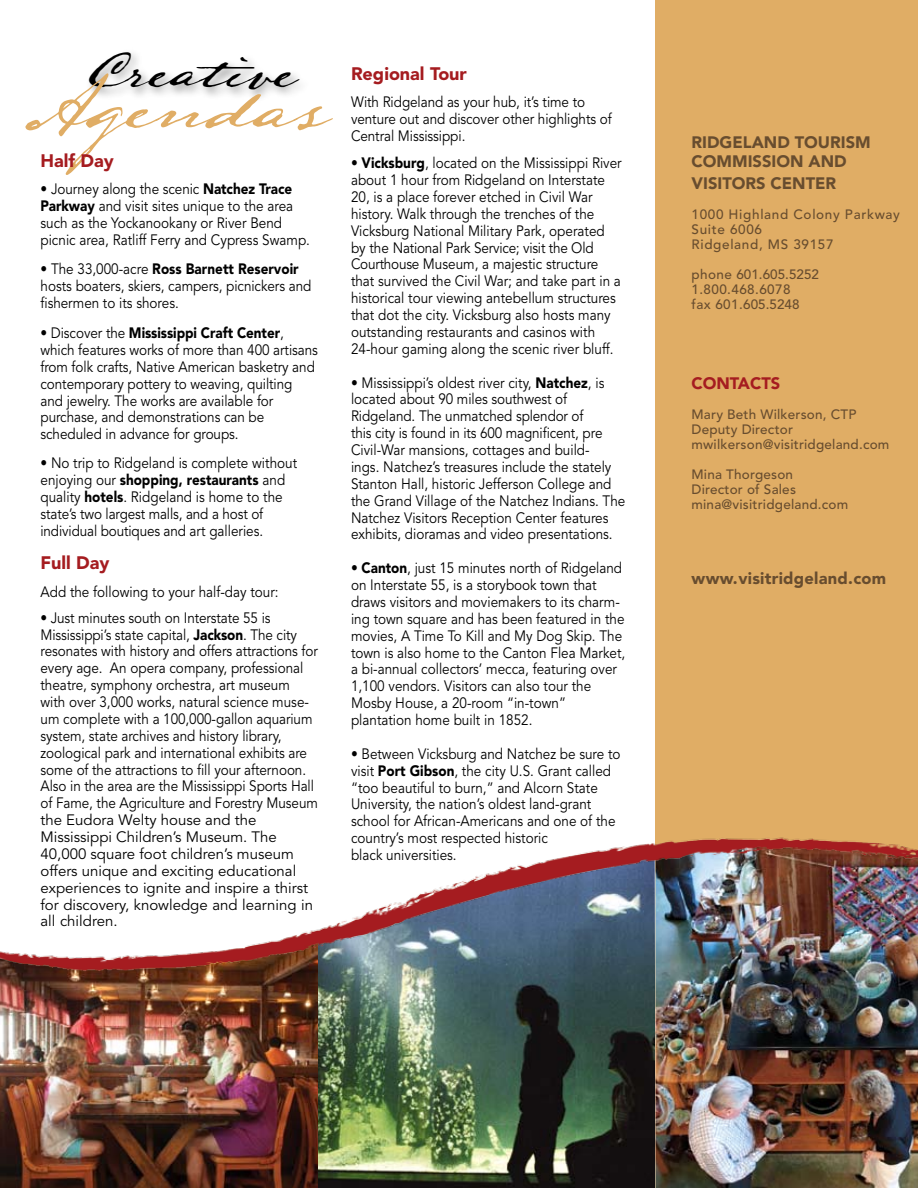
<style>
.page{position:relative;width:918px;height:1188px;background:#fff}
.page>*{position:absolute;margin:0;border:0;box-sizing:border-box;transform-origin:0 0}
.t1{font:66px "Lamar Pen";color:#e0ad65}
.t2{font:49.5px "Lamar Pen";color:#000}
.t3{font:900 18px "Avenir";color:#a51c20}
.t4{font:900 16.5px/19.8px "Avenir";color:#684d2f}
.t5{font:900 16.5px "Avenir";color:#a51c20}
.t6{font:15px/16.8px "Avenir";color:#000;scale:.9 1}
.t7{font:500 13.5px/15px "Avenir";letter-spacing:.015em;color:#684d2f}
.t8{font:500 13.5px/15px "Avenir";letter-spacing:.05em;color:#684d2f}
.s1{font-weight:900}
</style>
<div class="page">
<img style="left:318px;top:985px;width:338px;height:203px">
<div style="left:656px;top:0;width:262px;height:1188px;background:#e0ad65"></div>
<div style="left:84px;top:48px;width:227px;height:55px;background:#000;opacity:.44"></div>
<img style="left:0;top:985px;width:318px;height:203px">
<img style="left:656px;top:985px;width:262px;height:203px">
<img style="left:0;top:804px;width:918px;height:181px">
<h2 class="t2" style="left:82px;top:38px;width:211px">Creative</h2>
<h1 class="t1" style="left:22px;top:63px;width:301px">Agendas</h1>
<p class="t3" style="left:351px;top:63px;width:117px">Regional Tour</p>
<p class="t6" style="left:351px;top:94px;width:291px">With Ridgeland as your hub, it’s time to venture out and discover other highlights of<br>Central Mississippi.</p>
<p class="t6" style="left:351px;top:155px;width:302px">• <span class="s1">Vicksburg</span>, located on the Mississippi River about 1 hour from Ridgeland on Interstate 20, is a place forever etched in Civil War history. Walk through the trenches of the Vicksburg National Military Park, operated by the National Park Service; visit the Old Courthouse Museum, a majestic structure that survived the Civil War; and take part in a historical tour viewing antebellum structures that dot the city. Vicksburg also hosts many outstanding restaurants and casinos with 24-hour gaming along the scenic river bluff.</p>
<p class="t6" style="left:351px;top:374px;width:306px">• Mississippi’s oldest river city, <span class="s1">Natchez</span>, is located about 90 miles southwest of Ridgeland. The unmatched splendor of<br>this city is found in its 600 magnificent, pre Civil-War mansions, cottages and build-<br>ings. Natchez’s treasures include the stately Stanton Hall, historic Jefferson College and the Grand Village of the Natchez Indians. The Natchez Visitors Reception Center features exhibits, dioramas and video presentations.</p>
<p class="t6" style="left:351px;top:560px;width:306px">• <span class="s1">Canton</span>, just 15 minutes north of Ridgeland on Interstate 55, is a storybook town that draws visitors and moviemakers to its charm&shy;ing town square and has been featured in the movies, A Time To Kill and My Dog Skip. The town is also home to the Canton Flea Market, a bi-annual collectors’ mecca, featuring over 1,100 vendors. Visitors can also tour the Mosby House, a 20-room “in-town” plantation home built in 1852.</p>
<p class="t6" style="left:351px;top:746px;width:301px">• Between Vicksburg and Natchez be sure to visit <span class="s1">Port Gibson</span>, the city U.S. Grant called “too beautiful to burn,” and Alcorn State University, the nation’s oldest land-grant school for African-Americans and one of the country’s most respected historic<br>black universities.</p>
<p class="t3" style="left:40px;top:150px;width:75px">Half Day</p>
<p class="t6" style="left:40px;top:181px;width:301px">• Journey along the scenic <span class="s1">Natchez Trace Parkway</span> and visit sites unique to the area such as the Yockanookany or River Bend picnic area, Ratliff Ferry and Cypress Swamp.</p>
<p class="t6" style="left:40px;top:261px;width:302px">• The 33,000-acre <span class="s1">Ross Barnett Reservoir </span>hosts boaters, skiers, campers, picnickers and fishermen to its shores.</p>
<p class="t6" style="left:40px;top:325px;width:310px">• Discover the <span class="s1">Mississippi Craft Center</span>, which features works of more than 400 artisans from folk crafts, Native American basketry and contemporary pottery to weaving, quilting and jewelry. The works are available for purchase, and demonstrations can be scheduled in advance for groups.</p>
<p class="t6" style="left:40px;top:455px;width:287px">• No trip to Ridgeland is complete without enjoying our <span class="s1">shopping, restaurants</span> and quality <span class="s1">hotels</span>. Ridgeland is home to the state’s two largest malls, and a host of individual boutiques and art galleries.</p>
<p class="t3" style="left:40px;top:552px;width:71px">Full Day</p>
<p class="t6" style="left:40px;top:584px;width:266px">Add the following to your half-day tour:</p>
<p class="t6" style="left:40px;top:609px;width:310px">• Just minutes south on Interstate 55 is Mississippi’s state capital, <span class="s1">Jackson</span>. The city resonates with history and offers attractions for every age. An opera company, professional theatre, symphony orchestra, art museum with over 3,000 works, natural science muse&shy;um complete with a 100,000-gallon aquarium system, state archives and history library, zoological park and international exhibits are some of the attractions to fill your afternoon.<br>Also in the area are the Mississippi Sports Hall of Fame, the Agriculture and Forestry Museum the Eudora Welty house and the Mississippi Children’s Museum. The 40,000 square foot children’s museum offers unique and exciting educational experiences to ignite and inspire a thirst for discovery, knowledge and learning in all children.</p>
<p class="t4" style="left:692px;top:132px;width:181px">RIDGELAND TOURISM<br>COMMISSION AND</p>
<p class="t4" style="left:692px;top:173px;width:146px">VISITORS CENTER</p>
<p class="t8" style="left:692px;top:207px;width:210px">1000 Highland Colony Parkway<br>Suite 6006<br>Ridgeland, MS 39157</p>
<p class="t7" style="left:692px;top:267px;width:129px">phone 601.605.5252<br>1.800.468.6078<br>fax 601.605.5248</p>
<p class="t5" style="left:692px;top:373px;width:90px">CONTACTS</p>
<p class="t7" style="left:692px;top:407px;width:199px">Mary Beth Wilkerson, CTP<br>Deputy Director mwilkerson@visitridgeland.com</p>
<p class="t7" style="left:692px;top:467px;width:158px">Mina Thorgeson<br>Director of Sales mina@visitridgeland.com</p>
<p class="t4" style="left:692px;top:568px;width:196px">www.visitridgeland.com</p>
</div>
